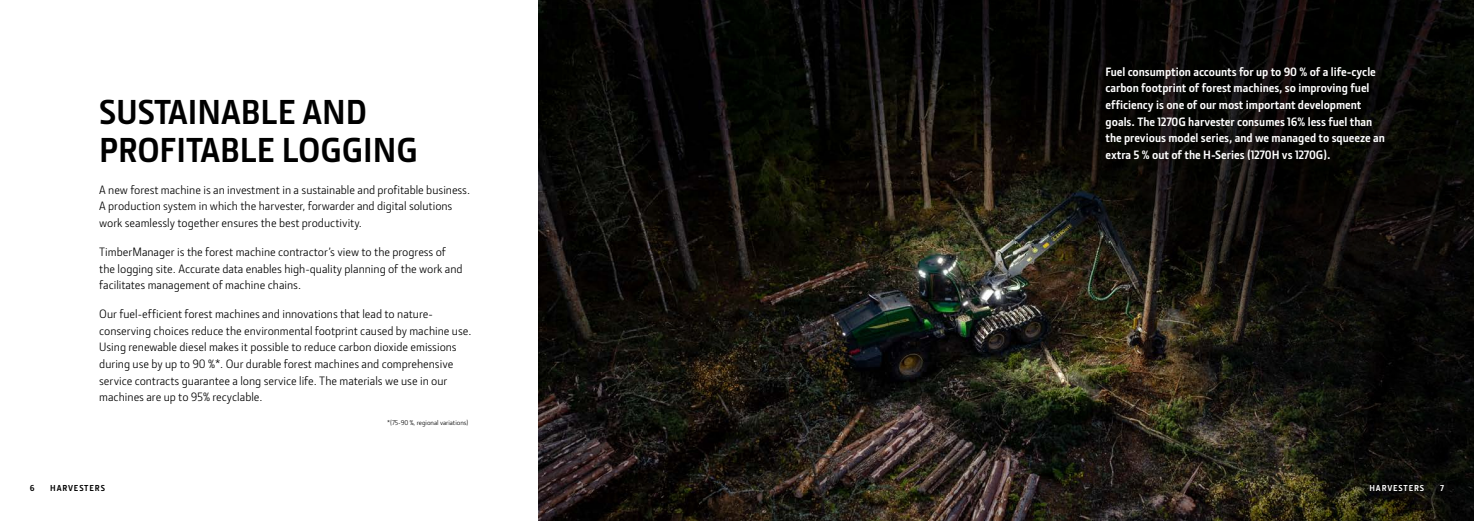
<style>
.page{position:relative;width:1474px;height:521px;background:#fff}
.page>*{position:absolute;margin:0;border:0;box-sizing:border-box;transform-origin:0 0}
.t1{font:700 35px/37.6px "JD Sans Pro";color:#000}
.t2{font:12.25px/16.6px "JD Sans Pro";color:#000}
.t3{font:700 12.25px/16.6px "JD Sans Pro";color:#fff}
.t4{font:700 8.75px "JD Sans Pro";letter-spacing:.1em;color:#000}
.t5{font:700 8.75px "JD Sans Pro";letter-spacing:.1em;color:#fff}
.t6{font:7px "JD Sans Pro";color:#000}
</style>
<div class="page">
<img style="left:538px;top:0;width:365px;height:521px">
<svg style="left:903px;top:0;width:570px;height:521px;background:#181610"></svg>
<h1 class="t1" style="left:99px;top:92px;width:320px">SUSTAINABLE AND<br>PROFITABLE LOGGING</h1>
<p class="t2" style="left:99px;top:181px;width:372px">A new forest machine is an investment in a sustainable and profitable business.<br>A production system in which the harvester, forwarder and digital solutions work seamlessly together ensures the best productivity.</p>
<p class="t2" style="left:99px;top:243px;width:365px">TimberManager is the forest machine contractor’s view to the progress of the logging site. Accurate data enables high-quality planning of the work and facilitates management of machine chains.</p>
<p class="t2" style="left:99px;top:305px;width:374px">Our fuel-efficient forest machines and innovations that lead to nature&shy;conserving choices reduce the environmental footprint caused by machine use.<br>Using renewable diesel makes it possible to reduce carbon dioxide emissions during use by up to 90 %*. Our durable forest machines and comprehensive service contracts guarantee a long service life. The materials we use in our machines are up to 95% recyclable.</p>
<p class="t6" style="left:387px;top:417px;width:83px">*(75-90 %, regional variations)</p>
<p class="t3" style="left:1105px;top:63px;width:281px">Fuel consumption accounts for up to 90 % of a life-cycle carbon footprint of forest machines, so improving fuel efficiency is one of our most important development goals. The 1270G harvester consumes 16% less fuel than the previous model series, and we managed to squeeze an extra 5 % out of the H-Series (1270H vs 1270G).</p>
<p class="t4" style="left:30px;top:482px;width:6px">6</p>
<p class="t4" style="left:50px;top:482px;width:56px">HARVESTERS</p>
<p class="t5" style="left:1369px;top:482px;width:56px">HARVESTERS</p>
<p class="t5" style="left:1439px;top:482px;width:6px">7</p>
</div>
